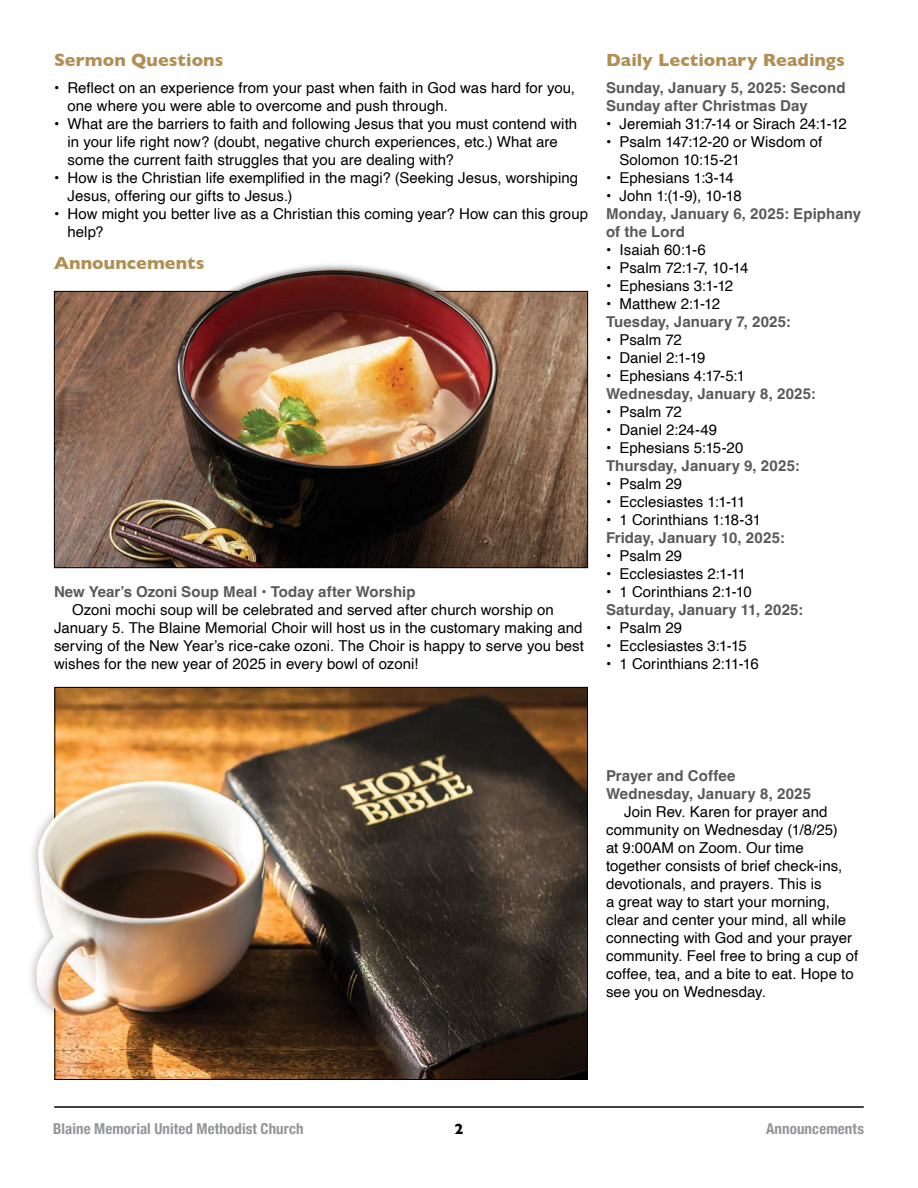
<style>
.page{position:relative;width:918px;height:1188px;background:#fff}
.page>*{position:absolute;margin:0;border:0;box-sizing:border-box;transform-origin:0 0}
.t1{font:700 18px "Gill Sans";letter-spacing:.005em;color:#b18f54}
.t2{font:15px/18px "Helvetica";letter-spacing:.005em;color:#000}
.t3{font:700 15px/18px "Helvetica";letter-spacing:.005em;color:#58595b}
.t4{font:700 condensed 15px "Helvetica Neue";letter-spacing:.005em;color:#939598}
.t5{font:700 15px "Gill Sans";color:#000}
</style>
<div class="page">
<hr style="left:55px;top:1106px;width:808px;height:2px;background:#000">
<div style="left:26px;top:788px;width:75px;height:238px;background:#000;opacity:.35"></div>
<img style="left:37px;top:798px;width:17px;height:217px">
<img style="left:56px;top:689px;width:530px;height:389px">
<img style="left:56px;top:293px;width:530px;height:273px">
<div style="left:169px;top:262px;width:334px;height:215px;background:#000;opacity:.75"></div>
<img style="left:177px;top:270px;width:318px;height:199px">
<p class="t1" style="left:54px;top:46px;width:171px">Sermon Questions</p>
<p class="t1" style="left:606px;top:46px;width:240px">Daily Lectionary Readings</p>
<p class="t2" style="left:68px;top:80px;width:509px;text-indent:-14px">• Reflect on an experience from your past when faith in God was hard for you, one where you were able to overcome and push through.</p>
<p class="t2" style="left:68px;top:116px;width:511px;text-indent:-14px">• What are the barriers to faith and following Jesus that you must contend with in your life right now? (doubt, negative church experiences, etc.) What are some the current faith struggles that you are dealing with?</p>
<p class="t2" style="left:68px;top:170px;width:512px;text-indent:-14px">• How is the Christian life exemplified in the magi? (Seeking Jesus, worshiping<br>Jesus, offering our gifts to Jesus.)</p>
<p class="t2" style="left:68px;top:206px;width:522px;text-indent:-14px">• How might you better live as a Christian this coming year? How can this group help?</p>
<p class="t1" style="left:54px;top:249px;width:152px">Announcements</p>
<p class="t3" style="left:54px;top:585px;width:363px">New Year’s Ozoni Soup Meal • Today after Worship</p>
<p class="t2" style="left:54px;top:602px;width:531px;text-indent:18px">Ozoni mochi soup will be celebrated and served after church worship on January 5. The Blaine Memorial Choir will host us in the customary making and serving of the New Year’s rice-cake ozoni. The Choir is happy to serve you best wishes for the new year of 2025 in every bowl of ozoni!</p>
<p class="t3" style="left:606px;top:81px;width:241px">Sunday, January 5, 2025: Second<br>Sunday after Christmas Day</p>
<p class="t2" style="left:606px;top:116px;width:242px">• Jeremiah 31:7-14 or Sirach 24:1-12</p>
<p class="t2" style="left:620px;top:134px;width:204px;text-indent:-14px">• Psalm 147:12-20 or Wisdom of<br>Solomon 10:15-21</p>
<p class="t2" style="left:606px;top:170px;width:129px">• Ephesians 1:3-14</p>
<p class="t2" style="left:606px;top:188px;width:137px">• John 1:(1-9), 10-18</p>
<p class="t3" style="left:606px;top:207px;width:257px">Monday, January 6, 2025: Epiphany of the Lord</p>
<p class="t2" style="left:606px;top:242px;width:101px">• Isaiah 60:1-6</p>
<p class="t2" style="left:606px;top:260px;width:144px">• Psalm 72:1-7, 10-14</p>
<p class="t2" style="left:606px;top:278px;width:129px">• Ephesians 3:1-12</p>
<p class="t2" style="left:606px;top:296px;width:116px">• Matthew 2:1-12</p>
<p class="t3" style="left:606px;top:315px;width:186px">Tuesday, January 7, 2025:</p>
<p class="t2" style="left:606px;top:332px;width:78px">• Psalm 72</p>
<p class="t2" style="left:606px;top:350px;width:101px">• Daniel 2:1-19</p>
<p class="t2" style="left:606px;top:368px;width:141px">• Ephesians 4:17-5:1</p>
<p class="t3" style="left:606px;top:387px;width:211px">Wednesday, January 8, 2025:</p>
<p class="t2" style="left:606px;top:404px;width:78px">• Psalm 72</p>
<p class="t2" style="left:606px;top:422px;width:113px">• Daniel 2:24-49</p>
<p class="t2" style="left:606px;top:440px;width:139px">• Ephesians 5:15-20</p>
<p class="t3" style="left:606px;top:459px;width:195px">Thursday, January 9, 2025:</p>
<p class="t2" style="left:606px;top:476px;width:78px">• Psalm 29</p>
<p class="t2" style="left:606px;top:494px;width:141px">• Ecclesiastes 1:1-11</p>
<p class="t2" style="left:606px;top:512px;width:157px">• 1 Corinthians 1:18-31</p>
<p class="t3" style="left:606px;top:531px;width:180px">Friday, January 10, 2025:</p>
<p class="t2" style="left:606px;top:548px;width:78px">• Psalm 29</p>
<p class="t2" style="left:606px;top:566px;width:142px">• Ecclesiastes 2:1-11</p>
<p class="t2" style="left:606px;top:584px;width:147px">• 1 Corinthians 2:1-10</p>
<p class="t3" style="left:606px;top:603px;width:199px">Saturday, January 11, 2025:</p>
<p class="t2" style="left:606px;top:620px;width:78px">• Psalm 29</p>
<p class="t2" style="left:606px;top:638px;width:142px">• Ecclesiastes 3:1-15</p>
<p class="t2" style="left:606px;top:656px;width:154px">• 1 Corinthians 2:11-16</p>
<p class="t3" style="left:606px;top:768px;width:207px">Prayer and Coffee<br>Wednesday, January 8, 2025</p>
<p class="t2" style="left:606px;top:803px;width:254px;text-indent:18px">Join Rev. Karen for prayer and community on Wednesday (1/8/25)<br>at 9:00AM on Zoom. Our time together consists of brief check-ins, devotionals, and prayers. This is<br>a great way to start your morning, clear and center your mind, all while connecting with God and your prayer community. Feel free to bring a cup of coffee, tea, and a bite to eat. Hope to see you on Wednesday.</p>
<p class="t4" style="left:53px;top:1116px;width:252px">Blaine Memorial United Methodist Church</p>
<p class="t5" style="left:455px;top:1117px;width:10px">2</p>
<p class="t4" style="left:766px;top:1116px;width:99px">Announcements</p>
</div>
